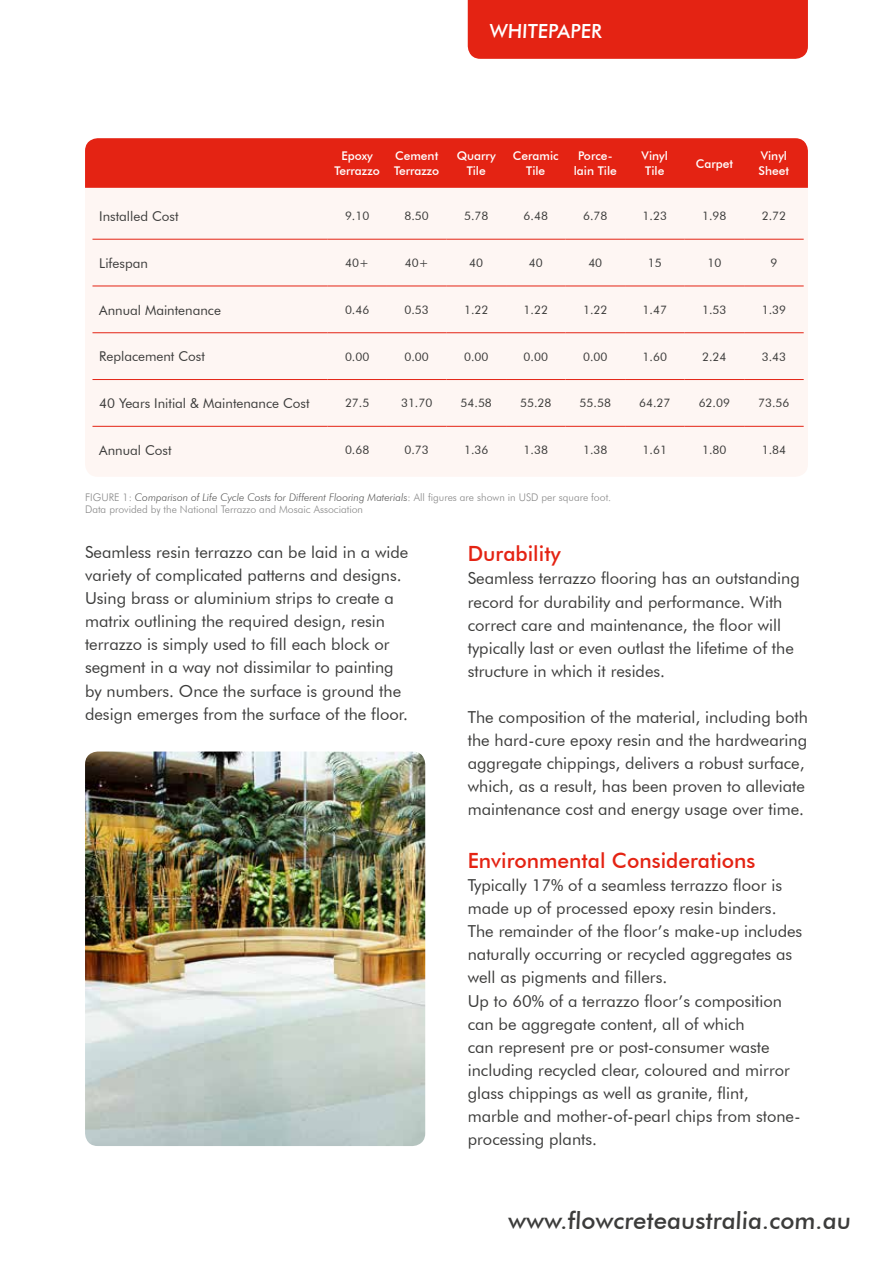
<style>
.page{position:relative;width:893px;height:1263px;background:#fff}
.page>*{position:absolute;margin:0;border:0;box-sizing:border-box;transform-origin:0 0}
.t1{font:500 24px "Futura BT";color:#3c3c3b}
.t2{font:500 21px "Futura BT";color:#e42313}
.t3{font:500 19.5px "Futura BT";color:#fff}
.t4{font:16.5px/23.1px "Futura BT";color:#3c3c3b}
.t5{font:13.5px "Futura BT";color:#3c3c3b}
.t6{font:500 12px/14.4px "Futura BT";color:#fff;text-align:center}
.t7{font:11.85px "Futura BT";color:#3c3c3b}
.t8{font:300 10.5px/12.6px "Futura BT";color:#878787}
.s1{font-style:italic;color:#575756}
</style>
<div class="page">
<div style="left:468px;top:0;width:340px;height:59px;background:#e42313"></div>
<div style="left:85px;top:189px;width:723px;height:287px;background:#fef6f3"></div>
<div style="left:85px;top:138px;width:723px;height:50px;background:#e42313"></div>
<hr style="left:92px;top:239px;width:235px;height:1px;background:#e42313">
<hr style="left:327px;top:239px;width:60px;height:1px;background:#e42313">
<hr style="left:387px;top:239px;width:59px;height:1px;background:#e42313">
<hr style="left:446px;top:239px;width:60px;height:1px;background:#e42313">
<hr style="left:506px;top:239px;width:60px;height:1px;background:#e42313">
<hr style="left:566px;top:239px;width:59px;height:1px;background:#e42313">
<hr style="left:625px;top:239px;width:60px;height:1px;background:#e42313">
<hr style="left:685px;top:239px;width:59px;height:1px;background:#e42313">
<hr style="left:744px;top:239px;width:60px;height:1px;background:#e42313">
<hr style="left:92px;top:286px;width:235px;height:1px;background:#e42313">
<hr style="left:327px;top:286px;width:60px;height:1px;background:#e42313">
<hr style="left:387px;top:286px;width:59px;height:1px;background:#e42313">
<hr style="left:446px;top:286px;width:60px;height:1px;background:#e42313">
<hr style="left:506px;top:286px;width:60px;height:1px;background:#e42313">
<hr style="left:566px;top:286px;width:59px;height:1px;background:#e42313">
<hr style="left:625px;top:286px;width:60px;height:1px;background:#e42313">
<hr style="left:685px;top:286px;width:59px;height:1px;background:#e42313">
<hr style="left:744px;top:286px;width:60px;height:1px;background:#e42313">
<hr style="left:92px;top:332px;width:235px;height:1px;background:#e42313">
<hr style="left:327px;top:332px;width:60px;height:1px;background:#e42313">
<hr style="left:387px;top:332px;width:59px;height:1px;background:#e42313">
<hr style="left:446px;top:332px;width:60px;height:1px;background:#e42313">
<hr style="left:506px;top:332px;width:60px;height:1px;background:#e42313">
<hr style="left:566px;top:332px;width:59px;height:1px;background:#e42313">
<hr style="left:625px;top:332px;width:60px;height:1px;background:#e42313">
<hr style="left:685px;top:332px;width:59px;height:1px;background:#e42313">
<hr style="left:744px;top:332px;width:60px;height:1px;background:#e42313">
<hr style="left:92px;top:379px;width:235px;height:1px;background:#e42313">
<hr style="left:327px;top:379px;width:60px;height:1px;background:#e42313">
<hr style="left:387px;top:379px;width:59px;height:1px;background:#e42313">
<hr style="left:446px;top:379px;width:60px;height:1px;background:#e42313">
<hr style="left:506px;top:379px;width:60px;height:1px;background:#e42313">
<hr style="left:566px;top:379px;width:59px;height:1px;background:#e42313">
<hr style="left:625px;top:379px;width:60px;height:1px;background:#e42313">
<hr style="left:685px;top:379px;width:59px;height:1px;background:#e42313">
<hr style="left:744px;top:379px;width:60px;height:1px;background:#e42313">
<hr style="left:92px;top:426px;width:235px;height:1px;background:#e42313">
<hr style="left:327px;top:426px;width:60px;height:1px;background:#e42313">
<hr style="left:387px;top:426px;width:59px;height:1px;background:#e42313">
<hr style="left:446px;top:426px;width:60px;height:1px;background:#e42313">
<hr style="left:506px;top:426px;width:60px;height:1px;background:#e42313">
<hr style="left:566px;top:426px;width:59px;height:1px;background:#e42313">
<hr style="left:625px;top:426px;width:60px;height:1px;background:#e42313">
<hr style="left:685px;top:426px;width:59px;height:1px;background:#e42313">
<hr style="left:744px;top:426px;width:60px;height:1px;background:#e42313">
<img style="left:85px;top:751px;width:340px;height:395px">
<p class="t3" style="left:489px;top:19px;width:114px">WHITEPAPER</p>
<p class="t6" style="left:335px;top:149px;width:47px">Epoxy<br>Terrazzo</p>
<p class="t6" style="left:394px;top:149px;width:47px;text-align:left">Cement<br>Terrazzo</p>
<p class="t6" style="left:457px;top:149px;width:40px">Quarry<br>Tile</p>
<p class="t6" style="left:513px;top:149px;width:47px">Ceramic<br>Tile</p>
<p class="t6" style="left:574px;top:149px;width:45px">Porce&shy;lain Tile</p>
<p class="t6" style="left:642px;top:149px;width:28px">Vinyl<br>Tile</p>
<p class="t6" style="left:696px;top:156px;width:39px">Carpet</p>
<p class="t6" style="left:759px;top:149px;width:32px;text-align:left">Vinyl<br>Sheet</p>
<p class="t5" style="left:99px;top:208px;width:81px">Installed Cost</p>
<p class="t7" style="left:345px;top:209px;width:26px">9.10</p>
<p class="t7" style="left:404px;top:209px;width:26px">8.50</p>
<p class="t7" style="left:464px;top:209px;width:26px">5.78</p>
<p class="t7" style="left:524px;top:209px;width:26px">6.48</p>
<p class="t7" style="left:583px;top:209px;width:26px">6.78</p>
<p class="t7" style="left:643px;top:209px;width:26px">1.23</p>
<p class="t7" style="left:702px;top:209px;width:26px">1.98</p>
<p class="t7" style="left:762px;top:209px;width:26px">2.72</p>
<p class="t5" style="left:99px;top:255px;width:50px">Lifespan</p>
<p class="t7" style="left:345px;top:256px;width:25px">40+</p>
<p class="t7" style="left:405px;top:256px;width:25px">40+</p>
<p class="t7" style="left:469px;top:256px;width:15px">40</p>
<p class="t7" style="left:529px;top:256px;width:15px">40</p>
<p class="t7" style="left:588px;top:256px;width:15px">40</p>
<p class="t7" style="left:648px;top:256px;width:15px">15</p>
<p class="t7" style="left:707px;top:256px;width:15px">10</p>
<p class="t7" style="left:770px;top:256px;width:8px">9</p>
<p class="t5" style="left:99px;top:301px;width:123px">Annual Maintenance</p>
<p class="t7" style="left:345px;top:302px;width:26px">0.46</p>
<p class="t7" style="left:404px;top:302px;width:26px">0.53</p>
<p class="t7" style="left:464px;top:302px;width:26px">1.22</p>
<p class="t7" style="left:524px;top:302px;width:26px">1.22</p>
<p class="t7" style="left:583px;top:302px;width:26px">1.22</p>
<p class="t7" style="left:643px;top:302px;width:26px">1.47</p>
<p class="t7" style="left:702px;top:302px;width:26px">1.53</p>
<p class="t7" style="left:762px;top:302px;width:26px">1.39</p>
<p class="t5" style="left:99px;top:348px;width:107px">Replacement Cost</p>
<p class="t7" style="left:345px;top:349px;width:26px">0.00</p>
<p class="t7" style="left:404px;top:349px;width:26px">0.00</p>
<p class="t7" style="left:464px;top:349px;width:26px">0.00</p>
<p class="t7" style="left:524px;top:349px;width:26px">0.00</p>
<p class="t7" style="left:583px;top:349px;width:26px">0.00</p>
<p class="t7" style="left:643px;top:349px;width:26px">1.60</p>
<p class="t7" style="left:702px;top:349px;width:26px">2.24</p>
<p class="t7" style="left:762px;top:349px;width:26px">3.43</p>
<p class="t5" style="left:99px;top:395px;width:212px">40 Years Initial &amp; Maintenance Cost</p>
<p class="t7" style="left:345px;top:396px;width:26px">27.5</p>
<p class="t7" style="left:401px;top:396px;width:33px">31.70</p>
<p class="t7" style="left:461px;top:396px;width:33px">54.58</p>
<p class="t7" style="left:520px;top:396px;width:33px">55.28</p>
<p class="t7" style="left:580px;top:396px;width:33px">55.58</p>
<p class="t7" style="left:639px;top:396px;width:33px">64.27</p>
<p class="t7" style="left:699px;top:396px;width:33px">62.09</p>
<p class="t7" style="left:758px;top:396px;width:33px">73.56</p>
<p class="t5" style="left:99px;top:442px;width:74px">Annual Cost</p>
<p class="t7" style="left:345px;top:443px;width:26px">0.68</p>
<p class="t7" style="left:404px;top:443px;width:26px">0.73</p>
<p class="t7" style="left:464px;top:443px;width:26px">1.36</p>
<p class="t7" style="left:524px;top:443px;width:26px">1.38</p>
<p class="t7" style="left:583px;top:443px;width:26px">1.38</p>
<p class="t7" style="left:643px;top:443px;width:26px">1.61</p>
<p class="t7" style="left:702px;top:443px;width:26px">1.80</p>
<p class="t7" style="left:762px;top:443px;width:26px">1.84</p>
<p class="t8" style="left:85px;top:491px;width:528px">FIGURE 1: <span class="s1">Comparison of Life Cycle Costs for Different Flooring Materials</span>: All figures are shown in USD per square foot.<br>Data provided by the National Terrazzo and Mosaic Association</p>
<p class="t4" style="left:85px;top:540px;width:325px">Seamless resin terrazzo can be laid in a wide variety of complicated patterns and designs.<br>Using brass or aluminium strips to create a matrix outlining the required design, resin terrazzo is simply used to fill each block or segment in a way not dissimilar to painting by numbers. Once the surface is ground the design emerges from the surface of the floor.</p>
<p class="t2" style="left:468px;top:541px;width:94px">Durability</p>
<p class="t4" style="left:468px;top:567px;width:334px">Seamless terrazzo flooring has an outstanding record for durability and performance. With correct care and maintenance, the floor will typically last or even outlast the lifetime of the structure in which it resides.</p>
<p class="t4" style="left:468px;top:705px;width:342px">The composition of the material, including both the hard-cure epoxy resin and the hardwearing aggregate chippings, delivers a robust surface, which, as a result, has been proven to alleviate maintenance cost and energy usage over time.</p>
<p class="t2" style="left:468px;top:848px;width:289px">Environmental Considerations</p>
<p class="t4" style="left:468px;top:873px;width:336px">Typically 17% of a seamless terrazzo floor is made up of processed epoxy resin binders.<br>The remainder of the floor’s make-up includes naturally occurring or recycled aggregates as well as pigments and fillers.<br>Up to 60% of a terrazzo floor’s composition can be aggregate content, all of which<br>can represent pre or post-consumer waste including recycled clear, coloured and mirror glass chippings as well as granite, flint, marble and mother-of-pearl chips from stone&shy;processing plants.</p>
<h1 class="t1" style="left:508px;top:1206px;width:345px">www.flowcreteaustralia.com.au</h1>
</div>
